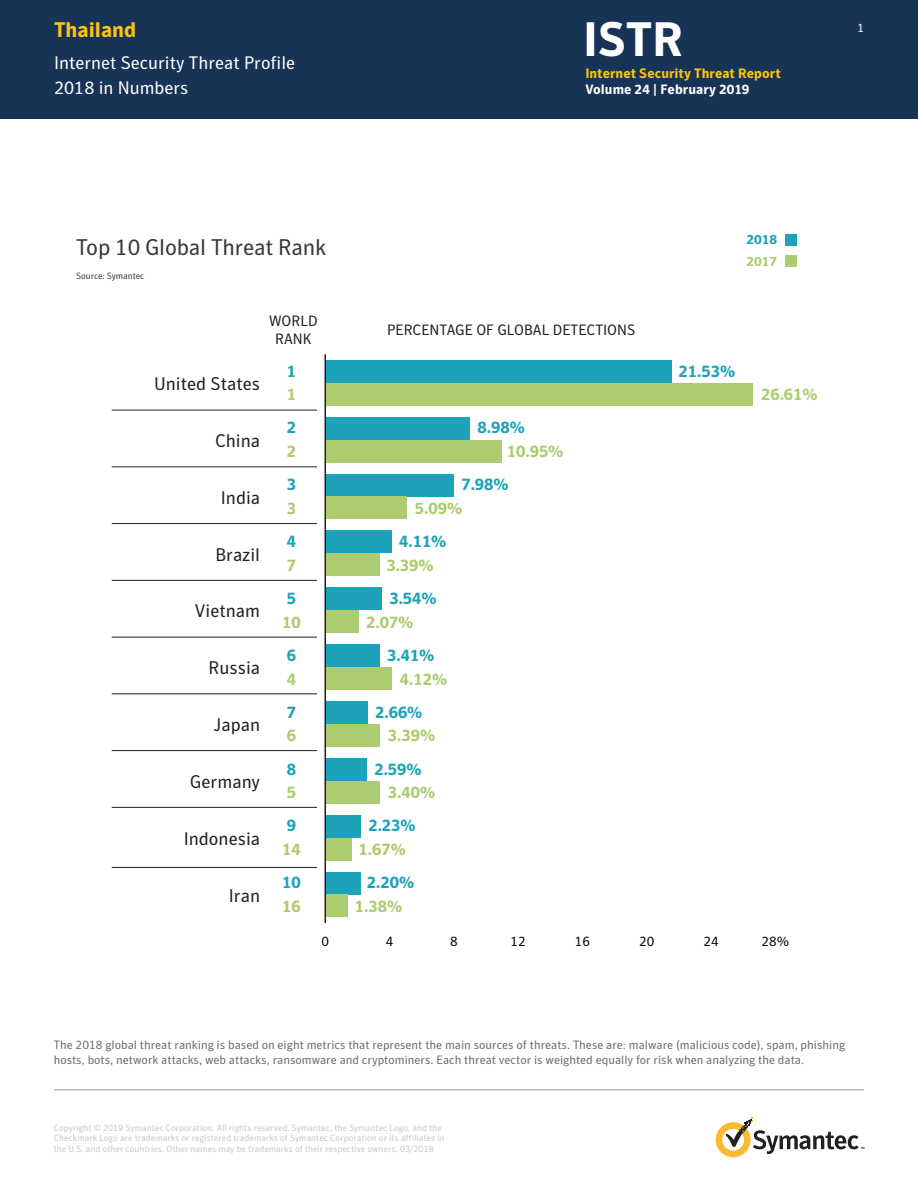
<style>
.page{position:relative;width:918px;height:1188px;background:#fff}
.page>*{position:absolute;margin:0;border:0;box-sizing:border-box;transform-origin:0 0}
.t1{font:700 48px "Symantec Sans";color:#fff}
.t2{font:22.5px "Symantec Sans";letter-spacing:-.01em;color:#383839}
.t3{font:700 21px "Symantec Sans";color:#fec210}
.t4{font:18.15px "Symantec Sans";color:#231f20}
.t5{font:18px/25.5px "Symantec Sans";color:#fff}
.t6{font:700 16.5px/23.9px "Symantec Sans";color:#1ca3b7}
.t7{font:700 16.5px "Symantec Sans";color:#adcb6f}
.t8{font:14.85px/17.9px "Symantec Sans";color:#231f20;text-align:center}
.t9{font:700 13.5px "Symantec Sans";letter-spacing:.005em;color:#fdc50e}
.t10{font:700 13.5px "Symantec Sans";letter-spacing:.005em;color:#fff}
.t11{font:13.5px "Symantec Sans";color:#040503}
.t12{font:700 13.2px "Symantec Sans";color:#adcb6f}
.t13{font:700 13.2px "Symantec Sans";color:#1ca3b7}
.t14{font:12px/15px "Symantec Sans";color:#6c6d70}
.t15{font:12px "Symantec Sans";color:#fff}
.t16{font:9px/10.8px "Symantec Sans";color:#c7c8ca}
.t17{font:9px "Symantec Sans";letter-spacing:-.01em;color:#383839}
.s1{color:#adcb6f}
</style>
<div class="page">
<div style="left:0;top:0;width:918px;height:119px;background:#173456"></div>
<svg style="left:715px;top:1118px;width:149px;height:40px"></svg>
<hr style="left:54px;top:1090px;width:810px;height:1px;background:#939598">
<hr style="left:112px;top:410px;width:205px;height:1px;background:#231f20">
<hr style="left:112px;top:467px;width:205px;height:1px;background:#231f20">
<hr style="left:112px;top:523px;width:205px;height:1px;background:#231f20">
<hr style="left:112px;top:580px;width:205px;height:1px;background:#231f20">
<hr style="left:112px;top:637px;width:205px;height:1px;background:#231f20">
<hr style="left:112px;top:694px;width:205px;height:1px;background:#231f20">
<hr style="left:112px;top:750px;width:205px;height:1px;background:#231f20">
<hr style="left:112px;top:807px;width:205px;height:1px;background:#231f20">
<hr style="left:112px;top:867px;width:205px;height:1px;background:#231f20">
<div style="left:325px;top:360px;width:346px;height:23px;background:#1ca3b7"></div>
<div style="left:325px;top:417px;width:145px;height:23px;background:#1ca3b7"></div>
<div style="left:325px;top:474px;width:129px;height:22px;background:#1ca3b7"></div>
<div style="left:325px;top:531px;width:66px;height:22px;background:#1ca3b7"></div>
<div style="left:325px;top:587px;width:57px;height:23px;background:#1ca3b7"></div>
<div style="left:325px;top:644px;width:55px;height:23px;background:#1ca3b7"></div>
<div style="left:325px;top:701px;width:43px;height:23px;background:#1ca3b7"></div>
<div style="left:325px;top:758px;width:42px;height:23px;background:#1ca3b7"></div>
<div style="left:325px;top:815px;width:36px;height:23px;background:#1ca3b7"></div>
<div style="left:325px;top:872px;width:36px;height:23px;background:#1ca3b7"></div>
<div style="left:325px;top:383px;width:428px;height:23px;background:#adcb6f"></div>
<div style="left:325px;top:440px;width:176px;height:22px;background:#adcb6f"></div>
<div style="left:325px;top:496px;width:82px;height:23px;background:#adcb6f"></div>
<div style="left:325px;top:553px;width:55px;height:23px;background:#adcb6f"></div>
<div style="left:325px;top:610px;width:34px;height:23px;background:#adcb6f"></div>
<div style="left:325px;top:667px;width:66px;height:23px;background:#adcb6f"></div>
<div style="left:325px;top:724px;width:55px;height:23px;background:#adcb6f"></div>
<div style="left:325px;top:781px;width:55px;height:23px;background:#adcb6f"></div>
<div style="left:325px;top:838px;width:27px;height:22px;background:#adcb6f"></div>
<div style="left:325px;top:895px;width:22px;height:22px;background:#adcb6f"></div>
<hr style="left:325px;top:354px;width:1px;height:569px;background:#231f20">
<div style="left:786px;top:256px;width:11px;height:11px;background:#adcb6f"></div>
<div style="left:786px;top:234px;width:11px;height:12px;background:#1ca3b7"></div>
<h3 class="t3" style="left:54px;top:17px;width:84px">Thailand</h3>
<h3 class="t5" style="left:54px;top:49px;width:243px">Internet Security Threat Profile<br>2018 in Numbers</h3>
<h1 class="t1" style="left:583px;top:10px;width:102px">ISTR</h1>
<p class="t9" style="left:585px;top:65px;width:197px">Internet Security Threat Report</p>
<p class="t10" style="left:585px;top:82px;width:166px">Volume 24 | February 2019</p>
<p class="t15" style="left:858px;top:20px;width:8px">1</p>
<p class="t2" style="left:76px;top:234px;width:251px">Top 10 Global Threat Rank</p>
<p class="t17" style="left:76px;top:270px;width:70px">Source: Symantec</p>
<p class="t4" style="left:154px;top:373px;width:108px">United States</p>
<p class="t4" style="left:215px;top:430px;width:47px">China</p>
<p class="t4" style="left:221px;top:487px;width:41px">India</p>
<p class="t4" style="left:215px;top:544px;width:46px">Brazil</p>
<p class="t4" style="left:195px;top:601px;width:67px">Vietnam</p>
<p class="t4" style="left:209px;top:657px;width:53px">Russia</p>
<p class="t4" style="left:213px;top:714px;width:48px">Japan</p>
<p class="t4" style="left:190px;top:771px;width:72px">Germany</p>
<p class="t4" style="left:184px;top:828px;width:78px">Indonesia</p>
<p class="t4" style="left:229px;top:885px;width:33px">Iran</p>
<p class="t8" style="left:269px;top:312px;width:50px">WORLD<br>RANK</p>
<p class="t8" style="left:387px;top:321px;width:250px">PERCENTAGE OF GLOBAL DETECTIONS</p>
<p class="t6" style="left:287px;top:359px;width:11px">1</p>
<p class="t7" style="left:287px;top:385px;width:11px">1</p>
<p class="t6" style="left:287px;top:416px;width:11px">2</p>
<p class="t6" style="left:478px;top:416px;width:49px">8.98%</p>
<p class="t7" style="left:287px;top:441px;width:11px">2</p>
<p class="t7" style="left:507px;top:441px;width:58px">10.95%</p>
<p class="t6" style="left:287px;top:473px;width:11px">3</p>
<p class="t6" style="left:461px;top:473px;width:49px">7.98%</p>
<p class="t7" style="left:287px;top:498px;width:11px">3</p>
<p class="t7" style="left:415px;top:498px;width:49px">5.09%</p>
<p class="t6" style="left:287px;top:530px;width:11px">4</p>
<p class="t6" style="left:399px;top:530px;width:49px">4.11%</p>
<p class="t7" style="left:287px;top:555px;width:11px">7</p>
<p class="t7" style="left:386px;top:555px;width:49px">3.39%</p>
<p class="t6" style="left:287px;top:586px;width:11px">5</p>
<p class="t6" style="left:389px;top:586px;width:49px">3.54%</p>
<p class="t7" style="left:282px;top:612px;width:20px">10</p>
<p class="t7" style="left:366px;top:612px;width:49px">2.07%</p>
<p class="t6" style="left:287px;top:643px;width:11px">6</p>
<p class="t6" style="left:387px;top:643px;width:49px">3.41%</p>
<p class="t7" style="left:287px;top:669px;width:11px">4</p>
<p class="t7" style="left:400px;top:669px;width:49px">4.12%</p>
<p class="t6" style="left:287px;top:700px;width:11px">7</p>
<p class="t6" style="left:375px;top:700px;width:49px">2.66%</p>
<p class="t7" style="left:287px;top:726px;width:11px">6</p>
<p class="t7" style="left:388px;top:726px;width:49px">3.39%</p>
<p class="t6" style="left:287px;top:757px;width:11px">8</p>
<p class="t6" style="left:374px;top:757px;width:49px">2.59%</p>
<p class="t7" style="left:287px;top:783px;width:11px">5</p>
<p class="t7" style="left:388px;top:783px;width:49px">3.40%</p>
<p class="t6" style="left:287px;top:814px;width:11px">9</p>
<p class="t6" style="left:368px;top:814px;width:49px">2.23%</p>
<p class="t7" style="left:282px;top:840px;width:20px">14</p>
<p class="t7" style="left:359px;top:840px;width:49px">1.67%</p>
<p class="t6" style="left:282px;top:871px;width:20px">10<br><span class="s1">16</span></p>
<p class="t6" style="left:355px;top:871px;width:61px;text-indent:12px">2.20%<br><span class="s1">1.38%</span></p>
<p class="t13" style="left:747px;top:232px;width:32px">2018</p>
<p class="t12" style="left:747px;top:253px;width:32px">2017</p>
<p class="t6" style="left:679px;top:359px;width:58px">21.53%</p>
<p class="t7" style="left:761px;top:385px;width:58px">26.61%</p>
<p class="t11" style="left:321px;top:934px;width:9px">0</p>
<p class="t11" style="left:386px;top:934px;width:9px">4</p>
<p class="t11" style="left:450px;top:934px;width:9px">8</p>
<p class="t11" style="left:511px;top:934px;width:17px">12</p>
<p class="t11" style="left:575px;top:934px;width:17px">16</p>
<p class="t11" style="left:639px;top:934px;width:17px">20</p>
<p class="t11" style="left:703px;top:934px;width:17px">24</p>
<p class="t11" style="left:762px;top:934px;width:29px">28%</p>
<p class="t14" style="left:54px;top:1038px;width:793px">The 2018 global threat ranking is based on eight metrics that represent the main sources of threats. These are: malware (malicious code), spam, phishing hosts, bots, network attacks, web attacks, ransomware and cryptominers. Each threat vector is weighted equally for risk when analyzing the data.</p>
<p class="t16" style="left:54px;top:1122px;width:392px">Copyright © 2019 Symantec Corporation. All rights reserved. Symantec, the Symantec Logo, and the<br>Checkmark Logo are trademarks or registered trademarks of Symantec Corporation or its affiliates in the U.S. and other countries. Other names may be trademarks of their respective owners. 03/2018</p>
</div>
